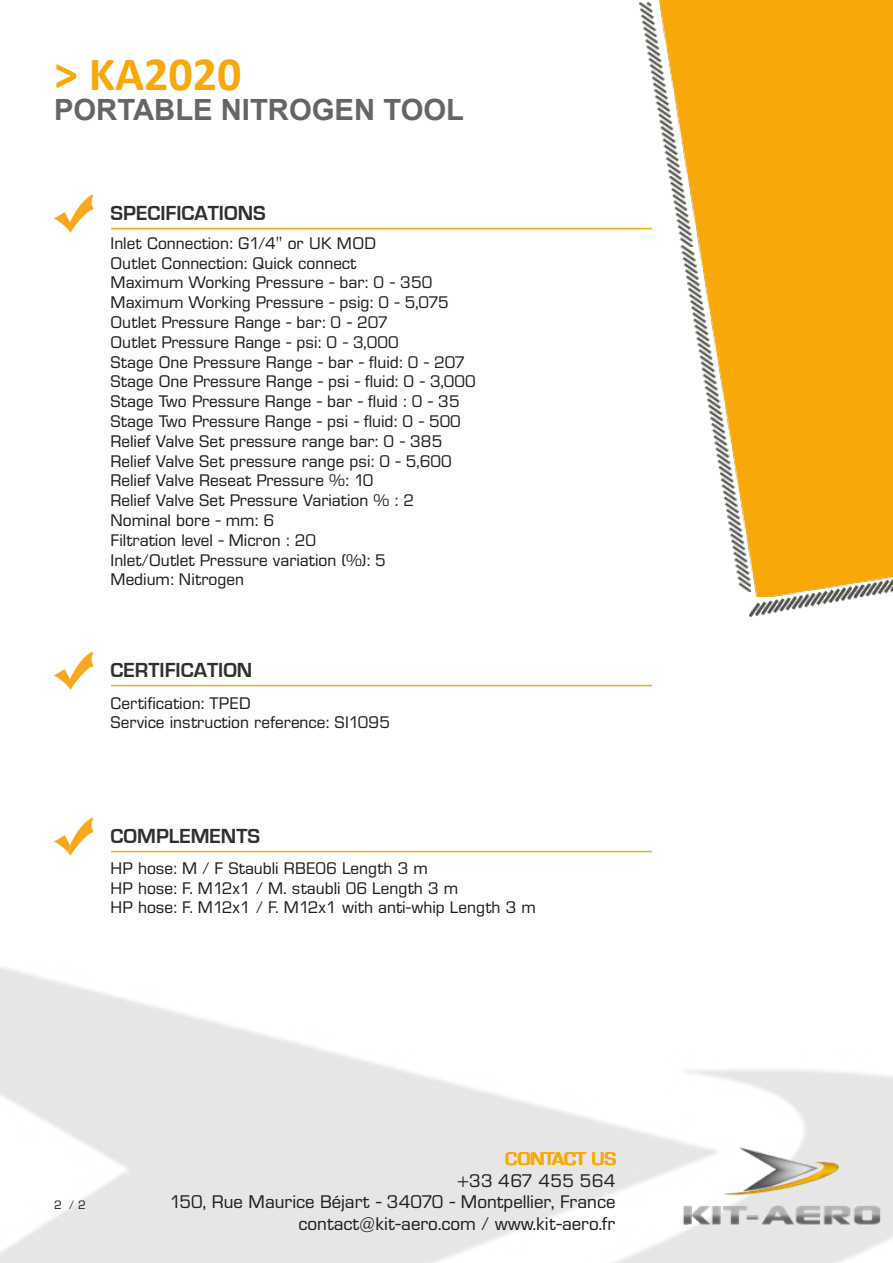
<style>
.page{position:relative;width:893px;height:1263px;background:#fff}
.page>*{position:absolute;margin:0;border:0;box-sizing:border-box;transform-origin:0 0}
.t1{font:700 48px "Calibri";color:#f8a909}
.t2{font:700 29.25px "Arial";color:#656567}
.t3{font:700 21px "Eurostile";color:#2f3130}
.t4{font:18px "Eurostile BQ";color:#231f20}
.t5{font:18px "Eurostile BQ";letter-spacing:.02em;color:#231f20}
.t6{font:18px "Eurostile BQ";color:#f8a909}
.t7{font:16.5px "Eurostile BQ";color:#231f20}
.t8{font:12px "Eurostile BQ";color:#231f20}
</style>
<div class="page">
<img style="left:639px;top:2px;width:21px;height:121px">
<img style="left:749px;top:596px;width:119px;height:20px">
<img style="left:660px;top:1px;width:233px;height:595px">
<img style="left:679px;top:244px;width:71px;height:348px">
<img style="left:1px;top:967px;width:892px;height:296px">
<img style="left:54px;top:194px;width:598px;height:39px">
<div style="left:104px;top:200px;width:151px;height:21px;background:#fff"></div>
<img style="left:54px;top:651px;width:598px;height:39px">
<div style="left:104px;top:658px;width:151px;height:21px;background:#fff"></div>
<img style="left:54px;top:817px;width:598px;height:39px">
<div style="left:104px;top:823px;width:151px;height:21px;background:#fff"></div>
<p class="t1" style="left:54px;top:40px;width:189px">&gt; KA2020</p>
<p class="t2" style="left:54px;top:89px;width:412px">PORTABLE NITROGEN TOOL</p>
<p class="t3" style="left:111px;top:201px;width:157px">SPECIFICATIONS</p>
<p class="t7" style="left:111px;top:234px;width:267px">Inlet Connection: G1/4" or UK MOD</p>
<p class="t7" style="left:111px;top:254px;width:247px">Outlet Connection: Quick connect</p>
<p class="t7" style="left:111px;top:274px;width:323px">Maximum Working Pressure - bar: 0 - 350</p>
<p class="t7" style="left:111px;top:293px;width:340px">Maximum Working Pressure - psig: 0 - 5,075</p>
<p class="t7" style="left:111px;top:313px;width:279px">Outlet Pressure Range - bar: 0 - 207</p>
<p class="t7" style="left:111px;top:333px;width:290px">Outlet Pressure Range - psi: 0 - 3,000</p>
<p class="t7" style="left:111px;top:353px;width:356px">Stage One Pressure Range - bar - fluid: 0 - 207</p>
<p class="t7" style="left:111px;top:373px;width:367px">Stage One Pressure Range - psi - fluid: 0 - 3,000</p>
<p class="t7" style="left:111px;top:392px;width:351px">Stage Two Pressure Range - bar - fluid : 0 - 35</p>
<p class="t7" style="left:111px;top:412px;width:352px">Stage Two Pressure Range - psi - fluid: 0 - 500</p>
<p class="t7" style="left:111px;top:432px;width:333px">Relief Valve Set pressure range bar: 0 - 385</p>
<p class="t7" style="left:111px;top:452px;width:343px">Relief Valve Set pressure range psi: 0 - 5,600</p>
<p class="t7" style="left:111px;top:472px;width:265px">Relief Valve Reseat Pressure %: 10</p>
<p class="t7" style="left:111px;top:491px;width:305px">Relief Valve Set Pressure Variation % : 2</p>
<p class="t7" style="left:111px;top:511px;width:165px">Nominal bore - mm: 6</p>
<p class="t7" style="left:111px;top:531px;width:207px">Filtration level - Micron : 20</p>
<p class="t7" style="left:111px;top:551px;width:277px">Inlet/Outlet Pressure variation (%): 5</p>
<p class="t7" style="left:111px;top:571px;width:135px">Medium: Nitrogen</p>
<p class="t3" style="left:111px;top:659px;width:143px">CERTIFICATION</p>
<p class="t7" style="left:111px;top:694px;width:142px">Certification: TPED</p>
<p class="t7" style="left:111px;top:713px;width:281px">Service instruction reference: SI1095</p>
<p class="t3" style="left:111px;top:824px;width:151px">COMPLEMENTS</p>
<p class="t7" style="left:111px;top:859px;width:319px">HP hose: M / F Staubli RBE06 Length 3 m</p>
<p class="t7" style="left:111px;top:879px;width:349px">HP hose: F. M12x1 / M. staubli 06 Length 3 m</p>
<p class="t7" style="left:111px;top:899px;width:427px">HP hose: F. M12x1 / F. M12x1 with anti-whip Length 3 m</p>
<p class="t8" style="left:54px;top:1198px;width:33px">2 / 2</p>
<p class="t6" style="left:506px;top:1149px;width:112px">CONTACT US</p>
<p class="t5" style="left:457px;top:1170px;width:160px">+33 467 455 564</p>
<p class="t4" style="left:170px;top:1192px;width:447px">150, Rue Maurice Béjart - 34070 - Montpellier, France</p>
<p class="t4" style="left:299px;top:1214px;width:318px">contact@kit-aero.com / www.kit-aero.fr</p>
</div>
